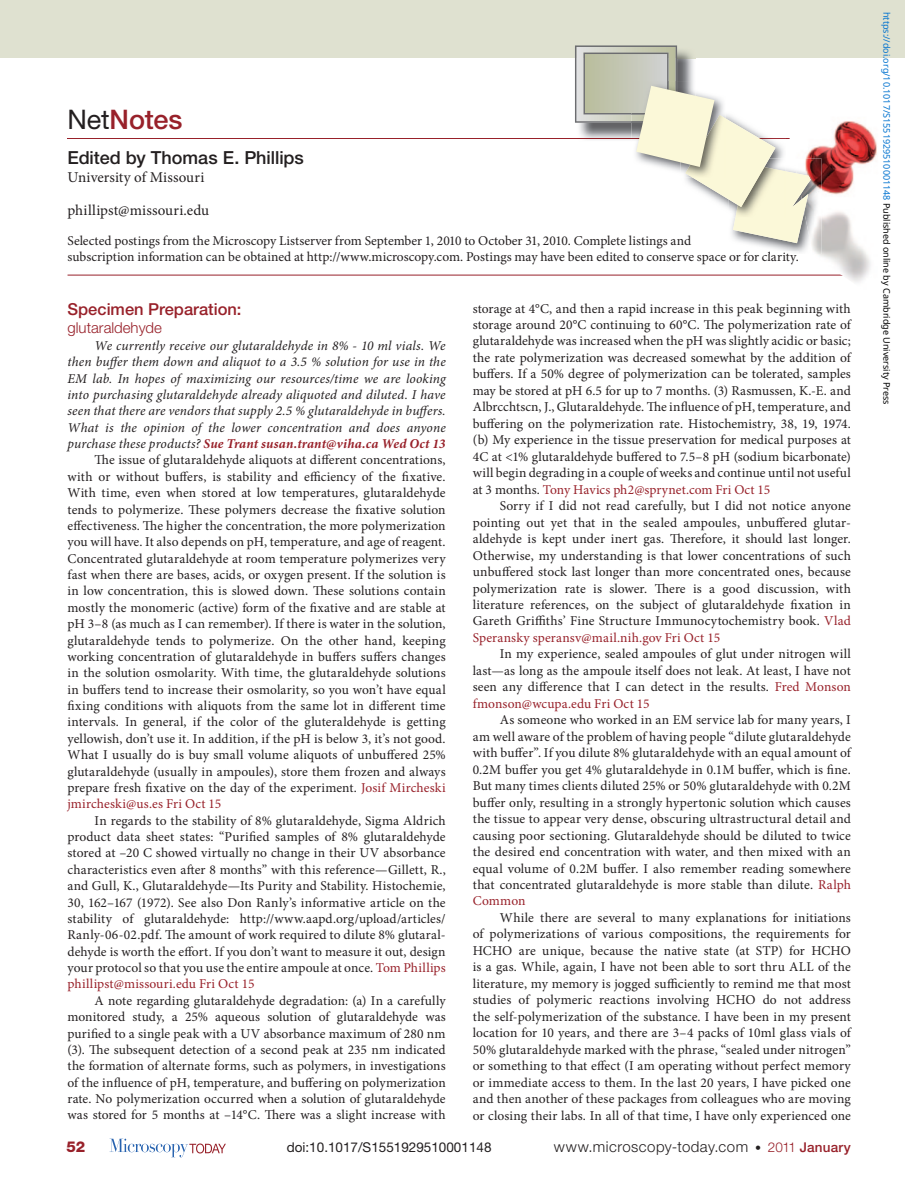
<style>
.page{position:relative;width:905px;height:1188px;background:#fff}
.page>*{position:absolute;margin:0;border:0;box-sizing:border-box;transform-origin:0 0}
.t1{font:500 27px "Helvetica Neue";letter-spacing:-.005em;color:#98212a}
.t2{font:500 18px "Helvetica Neue";letter-spacing:-.005em;color:#231f20}
.t3{font:500 16.5px "Helvetica Neue";color:#98212a}
.t4{font:15px "Minion Pro";letter-spacing:.01em;color:#231f20}
.t5{font:300 15px "Helvetica Neue";letter-spacing:.03em;color:#231f20}
.t6{font:300 15px "Helvetica Neue";color:#98212a}
.t7{font:800 15px "Helvetica Neue";color:#98212a}
.t8{font:13.5px/16.5px "Minion Pro";letter-spacing:.005em;color:#231f20;text-align:justify}
.t9{font:italic 13.5px "Minion Pro";letter-spacing:.01em;color:#231f20}
.t10{font:italic 700 13.5px "Minion Pro";letter-spacing:.015em;color:#98212a}
.t11{font:13.5px "Helvetica Neue";color:#231f20}
.t12{font:13.5px "Minion Pro";letter-spacing:.015em;color:#98212a}
.t13{font:9px "Noto Sans";color:#0172cf}
.s1{font-weight:400;color:#231f20}
.s2{color:#98212a}
.s3{font-size:12px}
.s4{font-size:13.5px;color:#98212a}
.s5{font-weight:500;font-size:13.5px;color:#98212a}
.s6{color:#000}
</style>
<div class="page">
<svg style="left:110px;top:1139px;width:116px;height:18px"></svg>
<hr style="left:68px;top:138px;width:782px;height:1px;background:#98212a">
<hr style="left:68px;top:275px;width:782px;height:1px;background:#98212a">
<div style="left:0;top:0;width:904px;height:58px;background:#dfe1d0"></div>
<img style="left:785px;top:121px;width:92px;height:161px">
<img style="left:746px;top:243px;width:47px;height:9px">
<img style="left:745px;top:252px;width:48px;height:2px">
<img style="left:793px;top:159px;width:28px;height:95px">
<svg style="left:575px;top:45px;width:235px;height:198px"></svg>
<h1 class="t1" style="left:68px;top:104px;width:116px"><span class="s1">Net</span>Notes</h1>
<h2 class="t2" style="left:68px;top:147px;width:238px">Edited by Thomas E. Phillips</h2>
<p class="t4" style="left:68px;top:167px;width:138px">University of Missouri</p>
<p class="t4" style="left:68px;top:200px;width:143px">phillipst@missouri.edu</p>
<p class="t8" style="left:68px;top:232px;width:732px">Selected postings from the Microscopy Listserver from September 1, 2010 to October 31, 2010. Complete listings and<br>subscription information can be obtained at http://www.microscopy.com. Postings may have been edited to conserve space or for clarity.</p>
<p class="t3" style="left:68px;top:300px;width:175px">Specimen Preparation:</p>
<p class="t6" style="left:68px;top:319px;width:96px">glutaraldehyde</p>
<p class="t9" style="left:94px;top:336px;width:352px">We currently receive our glutaraldehyde in 8% - 10 ml vials. We</p>
<p class="t9" style="left:68px;top:353px;width:380px">then buffer them down and aliquot to a 3.5 % solution for use in the</p>
<p class="t9" style="left:68px;top:369px;width:379px">EM lab. In hopes of maximizing our resources/time we are looking</p>
<p class="t9" style="left:68px;top:385px;width:379px">into purchasing glutaraldehyde already aliquoted and diluted. I have</p>
<p class="t9" style="left:68px;top:402px;width:379px">seen that there are vendors that supply 2.5 % glutaraldehyde in buffers.</p>
<p class="t9" style="left:68px;top:418px;width:379px">What is the opinion of the lower concentration and does anyone</p>
<p class="t10" style="left:68px;top:434px;width:379px"><span class="s1">purchase these products?</span> Sue Trant susan.trant@viha.ca Wed Oct 13</p>
<p class="t8" style="left:94px;top:452px;width:352px">The issue of glutaraldehyde aliquots at different concentrations,</p>
<p class="t8" style="left:68px;top:468px;width:379px">with or without buffers, is stability and efficiency of the fixative.</p>
<p class="t8" style="left:68px;top:485px;width:379px">With time, even when stored at low temperatures, glutaraldehyde</p>
<p class="t8" style="left:68px;top:501px;width:379px">tends to polymerize. These polymers decrease the fixative solution</p>
<p class="t8" style="left:68px;top:517px;width:379px">effectiveness. The higher the concentration, the more polymerization</p>
<p class="t8" style="left:68px;top:534px;width:379px">you will have. It also depends on pH, temperature, and age of reagent.</p>
<p class="t8" style="left:68px;top:550px;width:379px">Concentrated glutaraldehyde at room temperature polymerizes very</p>
<p class="t8" style="left:68px;top:567px;width:379px">fast when there are bases, acids, or oxygen present. If the solution is</p>
<p class="t8" style="left:68px;top:583px;width:380px">in low concentration, this is slowed down. These solutions contain</p>
<p class="t8" style="left:68px;top:599px;width:379px">mostly the monomeric (active) form of the fixative and are stable at</p>
<p class="t8" style="left:68px;top:616px;width:379px">pH 3–8 (as much as I can remember). If there is water in the solution,</p>
<p class="t8" style="left:68px;top:632px;width:379px">glutaraldehyde tends to polymerize. On the other hand, keeping</p>
<p class="t8" style="left:68px;top:648px;width:379px">working concentration of glutaraldehyde in buffers suffers changes</p>
<p class="t8" style="left:68px;top:665px;width:379px">in the solution osmolarity. With time, the glutaraldehyde solutions</p>
<p class="t8" style="left:68px;top:681px;width:380px">in buffers tend to increase their osmolarity, so you won’t have equal</p>
<p class="t8" style="left:68px;top:698px;width:379px">fixing conditions with aliquots from the same lot in different time</p>
<p class="t8" style="left:68px;top:714px;width:379px">intervals. In general, if the color of the gluteraldehyde is getting</p>
<p class="t8" style="left:68px;top:730px;width:379px">yellowish, don’t use it. In addition, if the pH is below 3, it’s not good.</p>
<p class="t8" style="left:68px;top:747px;width:380px">What I usually do is buy small volume aliquots of unbuffered 25%</p>
<p class="t8" style="left:68px;top:763px;width:379px">glutaraldehyde (usually in ampoules), store them frozen and always</p>
<p class="t8" style="left:68px;top:779px;width:380px">prepare fresh fixative on the day of the experiment. <span class="s2">Josif Mircheski</span></p>
<p class="t12" style="left:68px;top:795px;width:155px">jmircheski@us.es Fri Oct 15</p>
<p class="t8" style="left:68px;top:812px;width:380px;text-indent:27px">In regards to the stability of 8% glutaraldehyde, Sigma Aldrich product data sheet states: “Purified samples of 8% glutaraldehyde stored at –20 C showed virtually no change in their UV absorbance characteristics even after 8 months” with this reference—Gillett, R., and Gull, K., Glutaraldehyde—Its Purity and Stability. Histochemie, 30, 162–167 (1972). See also Don Ranly’s informative article on the stability of glutaraldehyde: http://www.aapd.org/upload/articles/ Ranly-06-02.pdf. The amount of work required to dilute 8% glutaral&shy;dehyde is worth the effort. If you don’t want to measure it out, design your protocol so that you use the entire ampoule at once. <span class="s2">Tom Phillips phillipst@missouri.edu Fri Oct 15</span></p>
<p class="t8" style="left:68px;top:992px;width:380px;text-indent:27px">A note regarding glutaraldehyde degradation: (a) In a carefully monitored study, a 25% aqueous solution of glutaraldehyde was purified to a single peak with a UV absorbance maximum of 280 nm (3). The subsequent detection of a second peak at 235 nm indicated the formation of alternate forms, such as polymers, in investigations of the influence of pH, temperature, and buffering on polymerization rate. No polymerization occurred when a solution of glutaraldehyde was stored for 5 months at –14°C. There was a slight increase with</p>
<p class="t8" style="left:472px;top:300px;width:380px">storage at 4°C, and then a rapid increase in this peak beginning with storage around 20°C continuing to 60°C. The polymerization rate of glutaraldehyde was increased when the pH was slightly acidic or basic; the rate polymerization was decreased somewhat by the addition of buffers. If a 50% degree of polymerization can be tolerated, samples may be stored at pH 6.5 for up to 7 months. (3) Rasmussen, K.-E. and Albrcchtscn, J., Glutaraldehyde. The influence of pH, temperature, and buffering on the polymerization rate. Histochemistry, 38, 19, 1974. (b) My experience in the tissue preservation for medical purposes at 4C at &lt;1% glutaraldehyde buffered to 7.5–8 pH (sodium bicarbonate) will begin degrading in a couple of weeks and continue until not useful at 3 months. <span class="s2">Tony Havics ph2@sprynet.com Fri Oct 15</span></p>
<p class="t8" style="left:472px;top:498px;width:379px;text-indent:27px">Sorry if I did not read carefully, but I did not notice anyone pointing out yet that in the sealed ampoules, unbuffered glutar&shy;aldehyde is kept under inert gas. Therefore, it should last longer.<br>Otherwise, my understanding is that lower concentrations of such unbuffered stock last longer than more concentrated ones, because polymerization rate is slower. There is a good discussion, with literature references, on the subject of glutaraldehyde fixation in Gareth Griffiths’ Fine Structure Immunocytochemistry book. <span class="s2">Vlad Speransky speransv@mail.nih.gov Fri Oct 15</span></p>
<p class="t8" style="left:472px;top:646px;width:380px;text-indent:27px">In my experience, sealed ampoules of glut under nitrogen will last—as long as the ampoule itself does not leak. At least, I have not seen any difference that I can detect in the results. <span class="s2">Fred Monson fmonson@wcupa.edu Fri Oct 15</span></p>
<p class="t8" style="left:473px;top:712px;width:380px;text-indent:27px">As someone who worked in an EM service lab for many years, I am well aware of the problem of having people “dilute glutaraldehyde with buffer”. If you dilute 8% glutaraldehyde with an equal amount of 0.2M buffer you get 4% glutaraldehyde in 0.1M buffer, which is fine.<br>But many times clients diluted 25% or 50% glutaraldehyde with 0.2M buffer only, resulting in a strongly hypertonic solution which causes the tissue to appear very dense, obscuring ultrastructural detail and causing poor sectioning. Glutaraldehyde should be diluted to twice the desired end concentration with water, and then mixed with an equal volume of 0.2M buffer. I also remember reading somewhere that concentrated glutaraldehyde is more stable than dilute. <span class="s2">Ralph Common</span></p>
<p class="t8" style="left:473px;top:909px;width:379px;text-indent:27px">While there are several to many explanations for initiations of polymerizations of various compositions, the requirements for HCHO are unique, because the native state (at STP) for HCHO is a gas. While, again, I have not been able to sort thru ALL of the literature, my memory is jogged sufficiently to remind me that most studies of polymeric reactions involving HCHO do not address the self-polymerization of the substance. I have been in my present location for 10 years, and there are 3–4 packs of 10ml glass vials of 50% glutaraldehyde marked with the phrase, “sealed under nitrogen” or something to that effect (I am operating without perfect memory or immediate access to them. In the last 20 years, I have picked one and then another of these packages from colleagues who are moving or closing their labs. In all of that time, I have only experienced one</p>
<p class="t11" style="left:287px;top:1139px;width:206px">doi:10.1017/S1551929510001148</p>
<p class="t7" style="left:66px;top:1138px;width:20px">52</p>
<p class="t5" style="left:554px;top:1137px;width:298px">www.microscopy-today.com <span class="s3">•</span> <span class="s4">2011</span> <span class="s5">January</span></p>
<p class="t13" style="left:893px;top:12px;width:394px;rotate:90deg">https://doi.org/10.1017/S1551929510001148 <span class="s6">Published online by Cambridge University Press</span></p>
</div>
